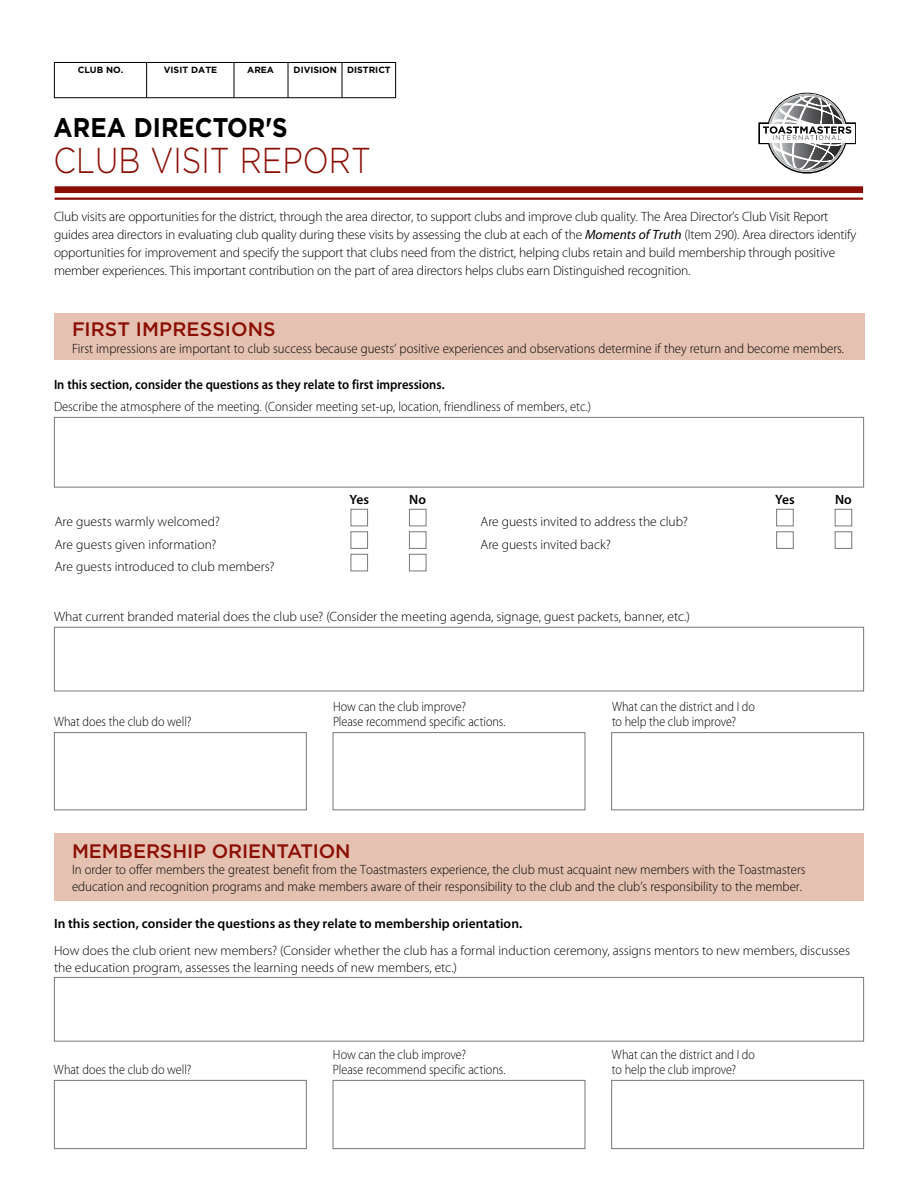
<style>
.page{position:relative;width:918px;height:1188px;background:#fff}
.page>*{position:absolute;margin:0;border:0;box-sizing:border-box;transform-origin:0 0}
.t1{font:300 36px "Gotham";color:#8b0e04;scale:.85 1}
.t2{font:700 27px "Gotham";color:#000;scale:.9 1}
.t3{font:500 19.5px "Gotham";color:#8b0e04}
.t4{font:300 13.5px/18px "Myriad Pro";color:#000}
.t5{font:300 13.5px/16.5px "Myriad Pro";color:#000;scale:.95 1}
.t6{font:300 13.5px "Myriad Pro";color:#000;scale:.9 1}
.t7{font:300 13.5px "Myriad Pro";color:#000;scale:.93 1}
.t8{font:600 13.5px "Myriad Pro";color:#000}
.t9{font:600 13.5px "Myriad Pro";color:#000;scale:.93 1}
.t10{font:700 9px "Gotham";color:#000}
.s1{font-weight:400;font-style:italic}
</style>
<div class="page">
<div style="left:54px;top:834px;width:810px;height:67px;background:#e5c1b1"></div>
<svg style="left:54px;top:62px;width:342px;height:36px"></svg>
<hr style="left:342px;top:62px;width:1px;height:36px;background:#000">
<hr style="left:288px;top:62px;width:1px;height:36px;background:#000">
<hr style="left:234px;top:62px;width:1px;height:36px;background:#000">
<hr style="left:146px;top:62px;width:1px;height:36px;background:#000">
<div style="left:54px;top:314px;width:810px;height:46px;background:#e5c1b1"></div>
<div style="left:54px;top:627px;width:810px;height:64px;border:1px solid #77787b"></div>
<div style="left:54px;top:977px;width:810px;height:65px;border:1px solid #77787b"></div>
<div style="left:54px;top:417px;width:810px;height:71px;border:1px solid #77787b"></div>
<div style="left:54px;top:732px;width:253px;height:78px;border:1px solid #77787b"></div>
<div style="left:333px;top:732px;width:252px;height:78px;border:1px solid #77787b"></div>
<div style="left:611px;top:732px;width:253px;height:78px;border:1px solid #77787b"></div>
<svg style="left:758px;top:93px;width:98px;height:81px"></svg>
<div style="left:55px;top:186px;width:808px;height:7px;background:#8b0e04"></div>
<hr style="left:55px;top:198px;width:808px;height:2px;background:#8b0e04">
<div style="left:54px;top:1080px;width:253px;height:69px;border:1px solid #77787b"></div>
<div style="left:333px;top:1080px;width:252px;height:69px;border:1px solid #77787b"></div>
<div style="left:611px;top:1080px;width:253px;height:69px;border:1px solid #77787b"></div>
<div style="left:351px;top:509px;width:17px;height:17px;border:1px solid #77787b"></div>
<div style="left:409px;top:509px;width:17px;height:17px;border:1px solid #77787b"></div>
<div style="left:351px;top:531px;width:17px;height:18px;border:1px solid #77787b"></div>
<div style="left:409px;top:531px;width:17px;height:18px;border:1px solid #77787b"></div>
<div style="left:351px;top:554px;width:17px;height:17px;border:1px solid #77787b"></div>
<div style="left:409px;top:554px;width:17px;height:17px;border:1px solid #77787b"></div>
<div style="left:776px;top:509px;width:18px;height:17px;border:1px solid #77787b"></div>
<div style="left:835px;top:509px;width:17px;height:17px;border:1px solid #77787b"></div>
<div style="left:776px;top:531px;width:18px;height:18px;border:1px solid #77787b"></div>
<div style="left:835px;top:531px;width:17px;height:18px;border:1px solid #77787b"></div>
<p class="t10" style="left:78px;top:64px;width:47px">CLUB NO.</p>
<p class="t10" style="left:164px;top:64px;width:55px">VISIT DATE</p>
<p class="t10" style="left:247px;top:64px;width:28px">AREA</p>
<p class="t10" style="left:294px;top:64px;width:99px">DIVISION DISTRICT</p>
<h2 class="t2" style="left:54px;top:110px;width:262px">AREA DIRECTOR'S</h2>
<h1 class="t1" style="left:54px;top:138px;width:375px">CLUB VISIT REPORT</h1>
<p class="t4" style="left:54px;top:207px;width:804px">Club visits are opportunities for the district, through the area director, to support clubs and improve club quality. The Area Director’s Club Visit Report guides area directors in evaluating club quality during these visits by assessing the club at each of the <span class="s1">Moments of Truth</span> (Item 290). Area directors identify opportunities for improvement and specify the support that clubs need from the district, helping clubs retain and build membership through positive member experiences. This important contribution on the part of area directors helps clubs earn Distinguished recognition.</p>
<h3 class="t3" style="left:72px;top:317px;width:205px">FIRST IMPRESSIONS</h3>
<p class="t5" style="left:72px;top:340px;width:814px">First impressions are important to club success because guests’ positive experiences and observations determine if they return and become members.</p>
<p class="t9" style="left:54px;top:377px;width:422px">In this section, consider the questions as they relate to first impressions.</p>
<p class="t7" style="left:54px;top:399px;width:579px">Describe the atmosphere of the meeting. (Consider meeting set-up, location, friendliness of members, etc.)</p>
<p class="t4" style="left:55px;top:511px;width:221px;line-height:22.5px">Are guests warmly welcomed?<br>Are guests given information?<br>Are guests introduced to club members?</p>
<p class="t8" style="left:349px;top:492px;width:21px">Yes</p>
<p class="t8" style="left:409px;top:492px;width:18px">No</p>
<p class="t4" style="left:480px;top:511px;width:209px;line-height:22.5px">Are guests invited to address the club?<br>Are guests invited back?</p>
<p class="t4" style="left:54px;top:608px;width:637px">What current branded material does the club use? (Consider the meeting agenda, signage, guest packets, banner, etc.)</p>
<p class="t8" style="left:775px;top:492px;width:21px">Yes</p>
<p class="t8" style="left:835px;top:492px;width:18px">No</p>
<p class="t6" style="left:333px;top:699px;width:149px">How can the club improve?</p>
<p class="t6" style="left:612px;top:699px;width:160px">What can the district and I do</p>
<p class="t6" style="left:54px;top:714px;width:154px">What does the club do well?</p>
<p class="t6" style="left:333px;top:714px;width:193px">Please recommend specific actions.</p>
<p class="t6" style="left:612px;top:714px;width:140px">to help the club improve?</p>
<h3 class="t3" style="left:72px;top:838px;width:280px">MEMBERSHIP ORIENTATION</h3>
<p class="t5" style="left:72px;top:862px;width:774px">In order to offer members the greatest benefit from the Toastmasters experience, the club must acquaint new members with the Toastmasters education and recognition programs and make members aware of their responsibility to the club and the club’s responsibility to the member.</p>
<p class="t8" style="left:54px;top:916px;width:470px">In this section, consider the questions as they relate to membership orientation.</p>
<p class="t4" style="left:54px;top:943px;width:798px;line-height:16.5px">How does the club orient new members? (Consider whether the club has a formal induction ceremony, assigns mentors to new members, discusses the education program, assesses the learning needs of new members, etc.)</p>
<p class="t6" style="left:333px;top:1047px;width:149px">How can the club improve?</p>
<p class="t6" style="left:612px;top:1047px;width:160px">What can the district and I do</p>
<p class="t6" style="left:54px;top:1062px;width:154px">What does the club do well?</p>
<p class="t6" style="left:333px;top:1062px;width:193px">Please recommend specific actions.</p>
<p class="t6" style="left:612px;top:1062px;width:140px">to help the club improve?</p>
</div>
